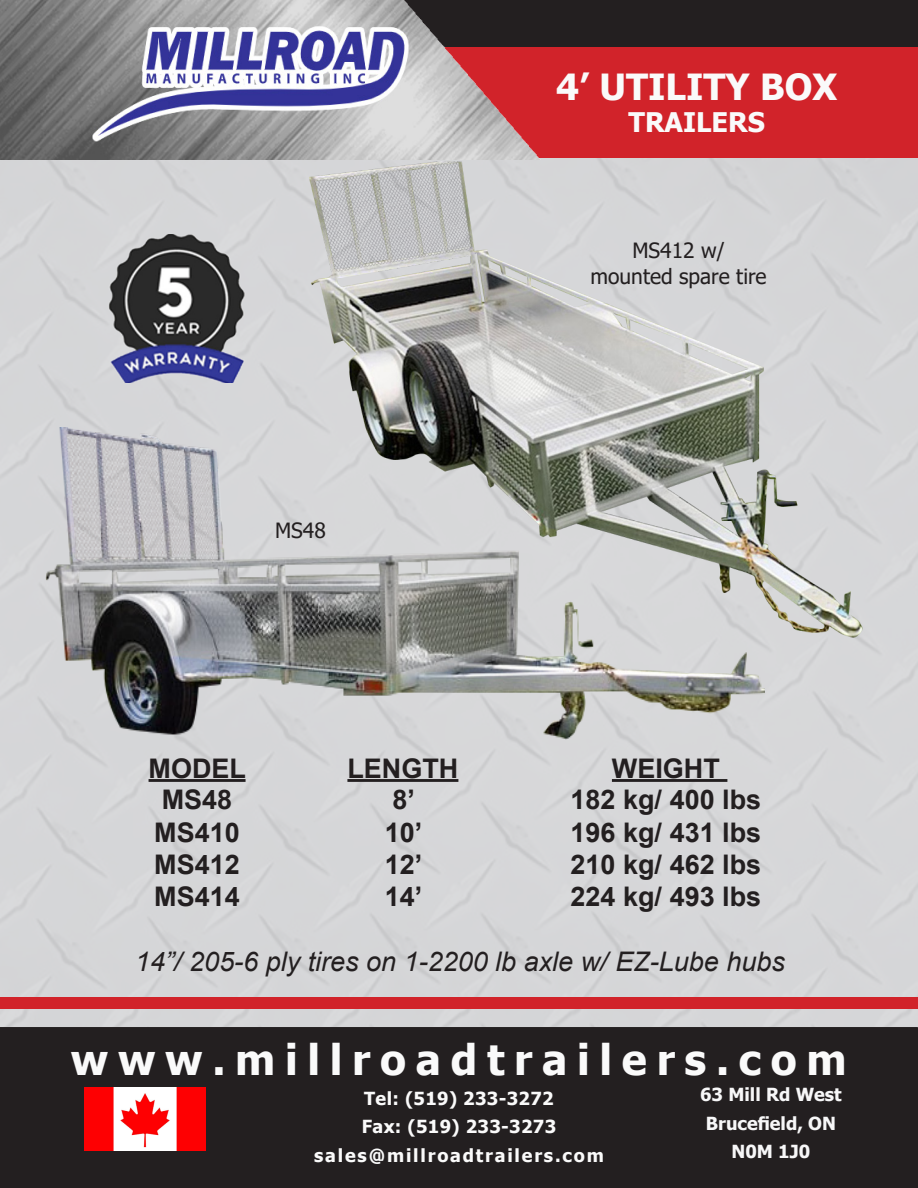
<style>
.page{position:relative;width:918px;height:1188px;background:#fff}
.page>*{position:absolute;margin:0;border:0;box-sizing:border-box;transform-origin:0 0}
.t1{font:700 42.15px "Tahoma";letter-spacing:.23em;color:#fafafa}
.t2{font:700 36px "Tahoma";color:#fafafa}
.t3{font:700 27px "Arial";color:#231f20}
.t4{font:italic 27px "Arial";color:#231f20}
.t5{font:700 27px "Tahoma";color:#fafafa}
.Body_options_feature{font:21px "Tahoma";color:#231f20}
.t6{font:700 18px/28.5px "Tahoma";letter-spacing:.1em;color:#fafafa;text-align:center}
.t7{font:18px "Tahoma";letter-spacing:.085em;color:#fafafa}
.t8{font:700 18px/28.5px "Tahoma";color:#f7f7f8;text-align:center}
.t9{font:18px "Tahoma";color:#f7f7f8}
</style>
<div class="page">
<div style="left:0;top:62px;width:918px;height:975px;background:#d6d6d8"></div>
<div style="left:0;top:0;width:918px;height:52px;background:#231f20"></div>
<div style="left:0;top:1026px;width:918px;height:162px;background:#231f20"></div>
<div style="left:372px;top:47px;width:546px;height:111px;background:#d1232a"></div>
<img style="left:0;top:0;width:601px;height:160px">
<div style="left:0;top:997px;width:918px;height:12px;background:#d1232a"></div>
<img style="left:46px;top:428px;width:719px;height:312px">
<img style="left:309px;top:162px;width:553px;height:475px">
<img style="left:109px;top:234px;width:140px;height:148px">
<hr style="left:149px;top:779px;width:97px;height:3px;background:#231f20">
<hr style="left:347px;top:779px;width:111px;height:3px;background:#231f20">
<hr style="left:612px;top:779px;width:115px;height:3px;background:#231f20">
<p class="t2" style="left:556px;top:61px;width:283px">4’ UTILITY BOX</p>
<p class="t5" style="left:629px;top:103px;width:138px">TRAILERS</p>
<p class="Body_options_feature" style="left:275px;top:516px;width:52px">MS48</p>
<p class="Body_options_feature" style="left:632px;top:237px;width:94px">MS412 w/</p>
<p class="Body_options_feature" style="left:591px;top:262px;width:178px">mounted spare tire</p>
<p class="t3" style="left:149px;top:749px;width:99px">MODEL</p>
<p class="t3" style="left:347px;top:749px;width:112px">LENGTH</p>
<p class="t3" style="left:612px;top:749px;width:109px">WEIGHT</p>
<p class="t3" style="left:162px;top:781px;width:72px">MS48</p>
<p class="t3" style="left:154px;top:813px;width:87px">MS410</p>
<p class="t3" style="left:154px;top:846px;width:87px">MS412</p>
<p class="t3" style="left:154px;top:878px;width:87px">MS414</p>
<p class="t3" style="left:571px;top:781px;width:192px">182 kg/ 400 lbs</p>
<p class="t3" style="left:571px;top:813px;width:192px">196 kg/ 431 lbs</p>
<p class="t3" style="left:571px;top:846px;width:192px">210 kg/ 462 lbs</p>
<p class="t3" style="left:571px;top:878px;width:192px">224 kg/ 493 lbs</p>
<p class="t4" style="left:135px;top:944px;width:651px">14”/ 205-6 ply tires on 1-2200 lb axle w/ EZ-Lube hubs</p>
<p class="t3" style="left:392px;top:781px;width:24px">8’</p>
<p class="t3" style="left:385px;top:813px;width:39px">10’</p>
<p class="t3" style="left:385px;top:846px;width:39px">12’</p>
<p class="t3" style="left:385px;top:878px;width:39px">14’</p>
<h1 class="t1" style="left:71px;top:1030px;width:777px">www.millroadtrailers.com</h1>
<p class="t9" style="left:732px;top:1083px;width:80px">63 Mill Rd</p>
<p class="t9" style="left:714px;top:1111px;width:115px">Bruce ld, ON</p>
<p class="t9" style="left:737px;top:1140px;width:23px">N0</p>
<p class="t9" style="left:795px;top:1140px;width:11px">0</p>
<p class="t8" style="left:700px;top:1081px;width:143px">63 Mill Rd West<br>Brucefield, ON<br>N0M 1J0</p>
<p class="t6" style="left:314px;top:1085px;width:291px">Tel: (519) 233-3272<br>Fax: (519) 233-3273 sales@millroadtrailers.com</p>
<p class="t7" style="left:377px;top:1086px;width:75px">Tel: (519</p>
<p class="t7" style="left:484px;top:1086px;width:59px">3-3272</p>
<p class="t7" style="left:374px;top:1114px;width:80px">Fax: (519</p>
<p class="t7" style="left:486px;top:1114px;width:59px">3-3273</p>
<p class="t7" style="left:331px;top:1143px;width:120px">sales@mi lro</p>
<p class="t7" style="left:483px;top:1143px;width:106px">railers.com</p>
</div>
